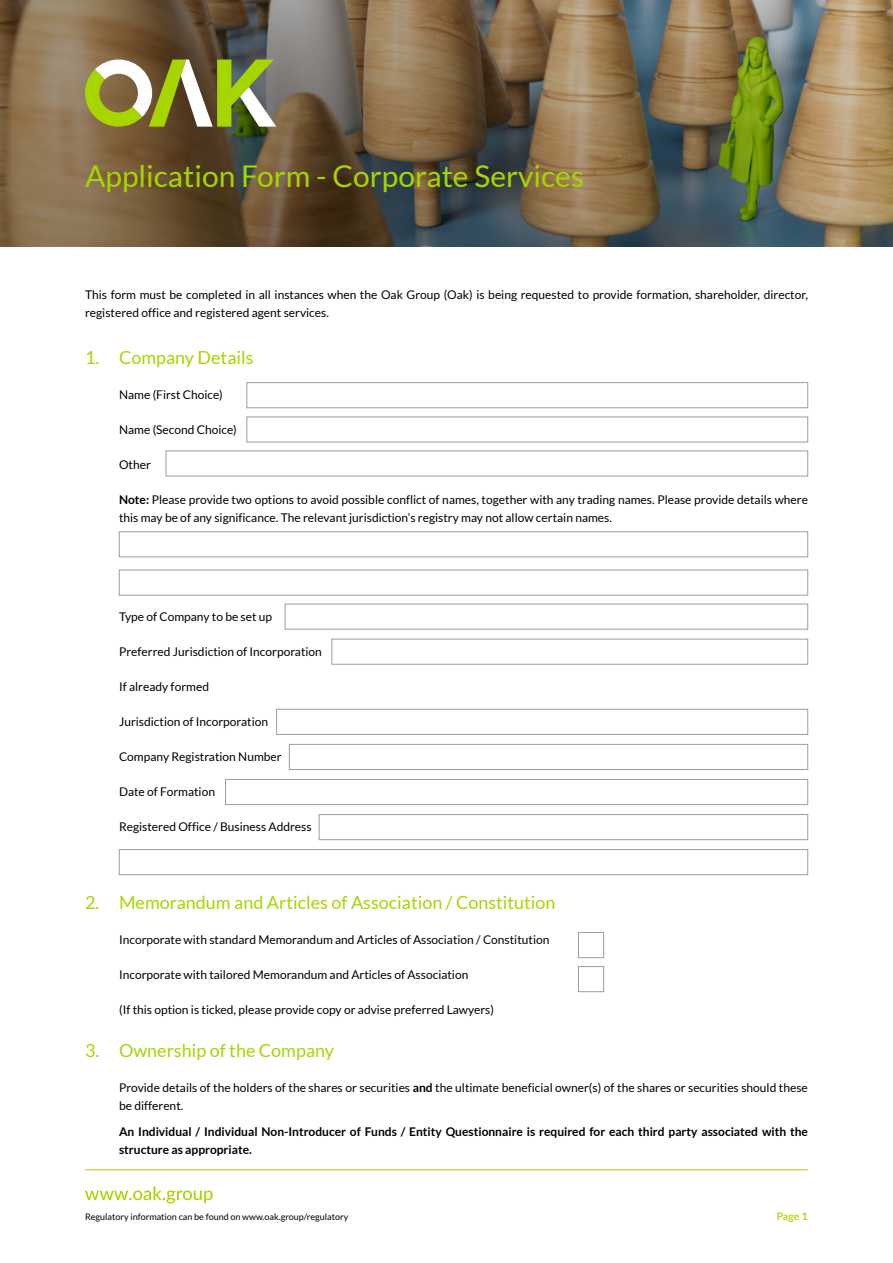
<style>
.page{position:relative;width:893px;height:1263px;background:#fff}
.page>*{position:absolute;margin:0;border:0;box-sizing:border-box;transform-origin:0 0}
.t1{font:30px "Lato";color:#a7d500}
.t2{font:18px "Lato";color:#a7d500}
.t3{font:12px/18px "Lato";color:#000}
.t4{font:700 12px/18px "Lato";color:#000}
.t5{font:600 10.5px "Lato";color:#a7d500}
.t6{font:9px "Lato";color:#000}
.s1{font-weight:700}
</style>
<div class="page">
<img style="left:0;top:0;width:893px;height:246px">
<svg style="left:85px;top:1186px;width:128px;height:17px"></svg>
<svg style="left:85px;top:60px;width:191px;height:67px"></svg>
<hr style="left:85px;top:1169px;width:723px;height:1px;background:#a7d500">
<div style="left:247px;top:382px;width:561px;height:26px;border:1px solid #9d9d9c"></div>
<div style="left:285px;top:604px;width:523px;height:25px;border:1px solid #9d9d9c"></div>
<div style="left:332px;top:639px;width:476px;height:25px;border:1px solid #9d9d9c"></div>
<div style="left:276px;top:709px;width:532px;height:26px;border:1px solid #9d9d9c"></div>
<div style="left:289px;top:744px;width:519px;height:26px;border:1px solid #9d9d9c"></div>
<div style="left:225px;top:779px;width:583px;height:26px;border:1px solid #9d9d9c"></div>
<div style="left:319px;top:814px;width:489px;height:26px;border:1px solid #9d9d9c"></div>
<div style="left:119px;top:849px;width:689px;height:26px;border:1px solid #9d9d9c"></div>
<div style="left:119px;top:531px;width:689px;height:26px;border:1px solid #9d9d9c"></div>
<div style="left:119px;top:570px;width:689px;height:25px;border:1px solid #9d9d9c"></div>
<div style="left:247px;top:417px;width:561px;height:25px;border:1px solid #9d9d9c"></div>
<div style="left:166px;top:451px;width:642px;height:25px;border:1px solid #9d9d9c"></div>
<div style="left:578px;top:932px;width:26px;height:26px;border:1px solid #9d9d9c"></div>
<div style="left:578px;top:966px;width:26px;height:26px;border:1px solid #9d9d9c"></div>
<h1 class="t1" style="left:85px;top:160px;width:500px">Application Form - Corporate Services</h1>
<p class="t3" style="left:85px;top:285px;width:724px">This form must be completed in all instances when the Oak Group (Oak) is being requested to provide formation, shareholder, director, registered office and registered agent services.</p>
<h2 class="t2" style="left:85px;top:347px;width:170px">1. Company Details</h2>
<p class="t3" style="left:119px;top:385px;width:105px">Name (First Choice)</p>
<p class="t3" style="left:119px;top:420px;width:119px">Name (Second Choice)</p>
<p class="t3" style="left:119px;top:456px;width:33px">Other</p>
<p class="t3" style="left:119px;top:491px;width:690px"><span class="s1">Note:</span> Please provide two options to avoid possible conflict of names, together with any trading names. Please provide details where this may be of any significance. The relevant jurisdiction’s registry may not allow certain names.</p>
<p class="t3" style="left:119px;top:607px;width:155px">Type of Company to be set up</p>
<p class="t3" style="left:119px;top:642px;width:204px">Preferred Jurisdiction of Incorporation</p>
<p class="t3" style="left:119px;top:677px;width:91px">If already formed</p>
<p class="t3" style="left:119px;top:712px;width:151px">Jurisdiction of Incorporation</p>
<p class="t3" style="left:119px;top:747px;width:164px">Company Registration Number</p>
<p class="t3" style="left:119px;top:782px;width:97px">Date of Formation</p>
<p class="t3" style="left:119px;top:817px;width:194px">Registered Office / Business Address</p>
<h2 class="t2" style="left:85px;top:892px;width:472px">2. Memorandum and Articles of Association / Constitution</h2>
<p class="t3" style="left:119px;top:930px;width:432px">Incorporate with standard Memorandum and Articles of Association / Constitution</p>
<p class="t3" style="left:119px;top:965px;width:351px">Incorporate with tailored Memorandum and Articles of Association</p>
<p class="t3" style="left:119px;top:1000px;width:376px">(If this option is ticked, please provide copy or advise preferred Lawyers)</p>
<h2 class="t2" style="left:85px;top:1040px;width:250px">3. Ownership of the Company</h2>
<p class="t3" style="left:119px;top:1078px;width:690px">Provide details of the holders of the shares or securities <span class="s1">and</span> the ultimate beneficial owner(s) of the shares or securities should these be different.</p>
<p class="t4" style="left:119px;top:1122px;width:690px">An Individual / Individual Non-Introducer of Funds / Entity Questionnaire is required for each third party associated with the structure as appropriate.</p>
<p class="t6" style="left:85px;top:1212px;width:265px">Regulatory information can be found on www.oak.group/regulatory</p>
<p class="t5" style="left:777px;top:1209px;width:33px">Page 1</p>
</div>
